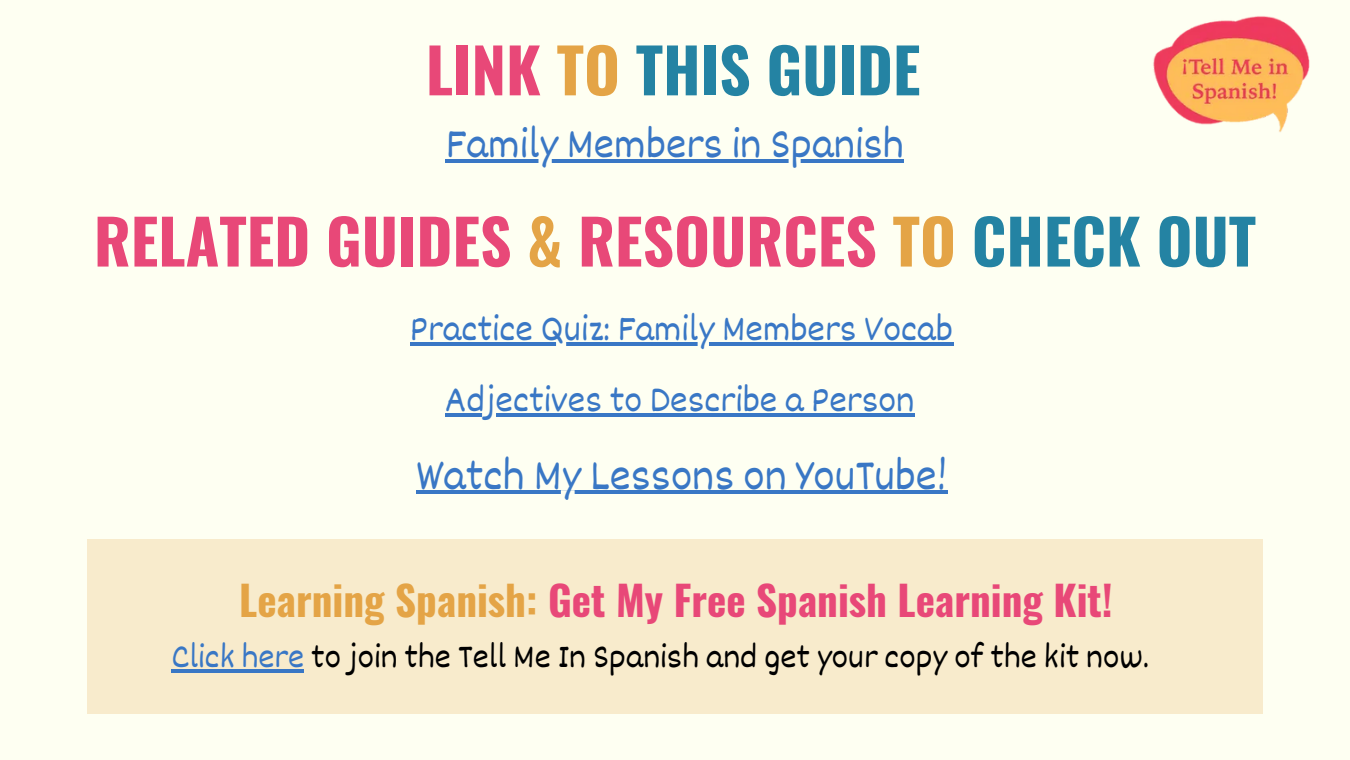
<style>
.page{position:relative;width:1350px;height:760px;background:#fff}
.page>*{position:absolute;margin:0;border:0;box-sizing:border-box;transform-origin:0 0}
.t1{font:700 61.5px "Oswald";color:#e84878}
.t2{font:700 61.5px "Oswald";color:#2483a3}
.t3{font:45px "Dekko";color:#3977c5}
.t4{font:43.5px "Dekko";color:#3977c5}
.t5{font:700 40.95px "Oswald";color:#e84878}
.t6{font:37.5px "Dekko";color:#3977c5}
.t7{font:34.5px "Dekko";color:#000}
.s1{color:#e84878}
.s2{color:#e4a446}
.s3{color:#2483a3}
.s4{color:#3977c5}
</style>
<div class="page">
<div style="left:0;top:0;width:1350px;height:759px;background:#fefff2"></div>
<img style="left:1153px;top:16px;width:157px;height:116px">
<hr style="left:410px;top:342px;width:543px;height:3px;background:#3977c5">
<hr style="left:416px;top:490px;width:531px;height:4px;background:#3977c5">
<hr style="left:446px;top:159px;width:458px;height:3px;background:#3977c5">
<div style="left:87px;top:538px;width:1176px;height:175px;background:#f8ebcc"></div>
<hr style="left:171px;top:669px;width:133px;height:3px;background:#3977c5">
<hr style="left:445px;top:413px;width:470px;height:4px;background:#3977c5">
<h1 class="t2" style="left:426px;top:22px;width:496px"><span class="s1">LINK</span> <span class="s2">TO</span> THIS GUIDE</h1>
<p class="t4" style="left:446px;top:116px;width:460px">Family Members in Spanish</p>
<h1 class="t1" style="left:94px;top:193px;width:1164px">RELATED GUIDES <span class="s2">&amp;</span> RESOURCES <span class="s2">TO</span> <span class="s3">CHECK OUT</span></h1>
<p class="t6" style="left:410px;top:305px;width:545px">Practice Quiz: Family Members Vocab</p>
<p class="t6" style="left:445px;top:376px;width:471px">Adjectives to Describe a Person</p>
<h2 class="t3" style="left:416px;top:446px;width:533px">Watch My Lessons on YouTube!</h2>
<p class="t5" style="left:239px;top:567px;width:875px"><span class="s2">Learning Spanish:</span> Get My Free Spanish Learning Kit!</p>
<p class="t7" style="left:171px;top:635px;width:979px"><span class="s4">Click here</span> to join the Tell Me In Spanish and get your copy of the kit now.</p>
</div>
